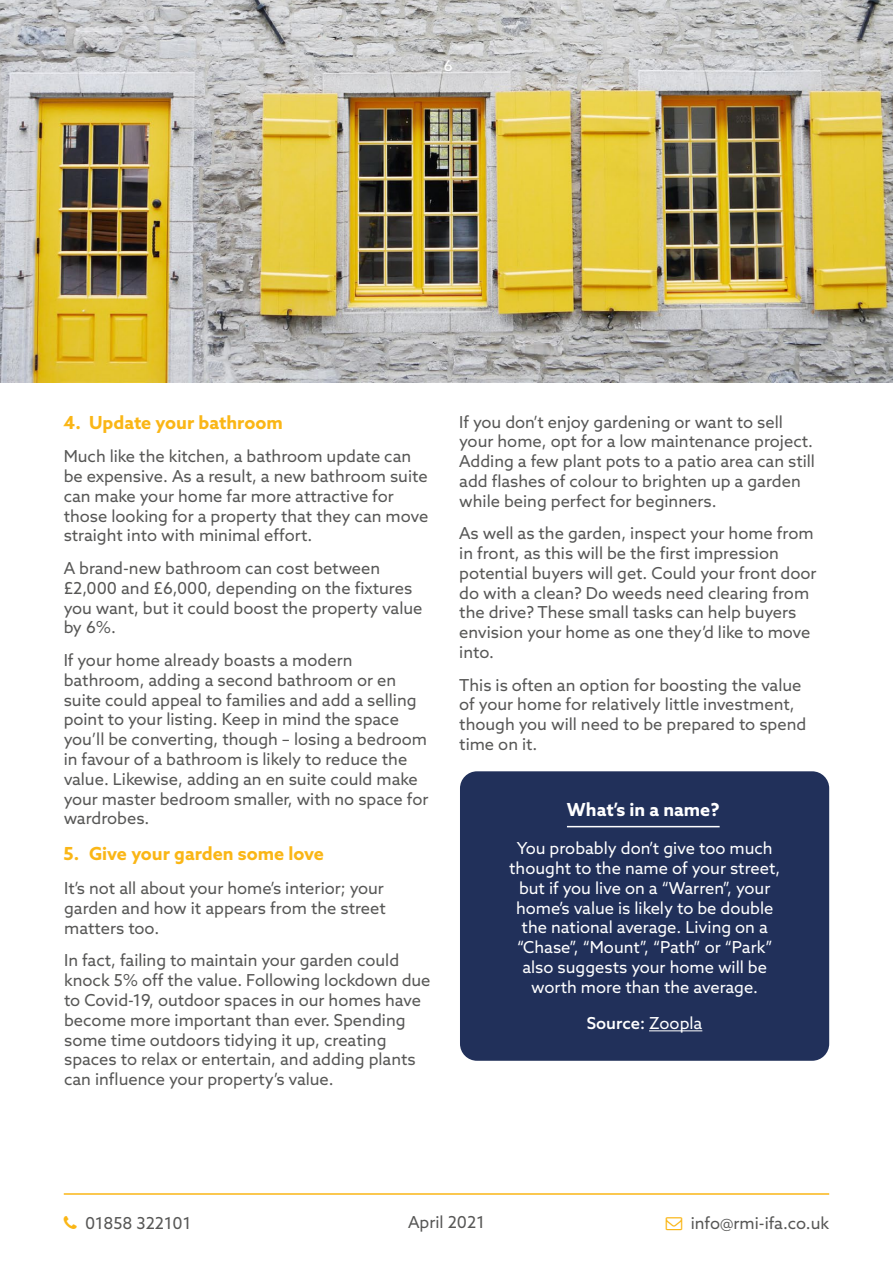
<style>
.page{position:relative;width:893px;height:1263px;background:#fff}
.page>*{position:absolute;margin:0;border:0;box-sizing:border-box;transform-origin:0 0}
.t1{font:700 18px "Azo Sans";color:#fab616}
.t2{font:700 18px "Azo Sans";color:#fff}
.t3{font:16.5px/19.8px "Azo Sans";color:#575756}
.t4{font:16.5px/19.8px "Azo Sans";color:#fff;text-align:center}
.t5{font:500 16.5px "Azo Sans";color:#fff}
.t6{font:15px "Azo Sans";color:#fff}
.s1{font-weight:400}
</style>
<div class="page">
<img style="left:0;top:0;width:893px;height:383px">
<hr style="left:64px;top:1193px;width:765px;height:2px;background:#fab616">
<div style="left:460px;top:771px;width:369px;height:290px;background:#21305a;border-radius:17px"></div>
<hr style="left:567px;top:826px;width:153px;height:1px;background:#fff">
<hr style="left:649px;top:1030px;width:53px;height:1px;background:#fff">
<p class="t6" style="left:444px;top:56px;width:10px">6</p>
<p class="t1" style="left:64px;top:410px;width:221px">4. Update your bathroom</p>
<p class="t3" style="left:64px;top:446px;width:366px">Much like the kitchen, a bathroom update can be expensive. As a result, a new bathroom suite can make your home far more attractive for those looking for a property that they can move straight into with minimal effort.</p>
<p class="t3" style="left:64px;top:558px;width:360px">A brand-new bathroom can cost between £2,000 and £6,000, depending on the fixtures you want, but it could boost the property value by 6%.</p>
<p class="t3" style="left:64px;top:650px;width:366px">If your home already boasts a modern bathroom, adding a second bathroom or en suite could appeal to families and add a selling point to your listing. Keep in mind the space you’ll be converting, though – losing a bedroom in favour of a bathroom is likely to reduce the value. Likewise, adding an en suite could make your master bedroom smaller, with no space for wardrobes.</p>
<p class="t1" style="left:64px;top:841px;width:262px">5. Give your garden some love</p>
<p class="t3" style="left:64px;top:878px;width:323px;text-align:justify">It’s not all about your home’s interior; your garden and how it appears from the street matters too.</p>
<p class="t3" style="left:64px;top:950px;width:368px">In fact, failing to maintain your garden could knock 5% off the value. Following lockdown due to Covid-19, outdoor spaces in our homes have become more important than ever. Spending some time outdoors tidying it up, creating spaces to relax or entertain, and adding plants can influence your property’s value.</p>
<p class="t3" style="left:459px;top:411px;width:357px">If you don’t enjoy gardening or want to sell your home, opt for a low maintenance project.<br>Adding a few plant pots to a patio area can still add flashes of colour to brighten up a garden while being perfect for beginners.</p>
<p class="t3" style="left:459px;top:523px;width:359px">As well as the garden, inspect your home from in front, as this will be the first impression potential buyers will get. Could your front door do with a clean? Do weeds need clearing from the drive? These small tasks can help buyers envision your home as one they’d like to move into.</p>
<p class="t3" style="left:459px;top:675px;width:349px">This is often an option for boosting the value of your home for relatively little investment, though you will need to be prepared to spend time on it.</p>
<p class="t2" style="left:567px;top:797px;width:154px">What’s in a name?</p>
<p class="t4" style="left:509px;top:838px;width:273px">You probably don’t give too much thought to the name of your street, but if you live on a “Warren”, your home’s value is likely to be double the national average. Living on a “Chase”, “Mount”, “Path” or “Park” also suggests your home will be worth more than the average.</p>
<p class="t5" style="left:587px;top:1012px;width:117px">Source: <span class="s1">Zoopla</span></p>
<p class="t3" style="left:408px;top:1212px;width:78px">April 2021</p>
<p class="t3" style="left:85px;top:1213px;width:108px">01858 322101</p>
<p class="t3" style="left:691px;top:1213px;width:140px">info@rmi-ifa.co.uk</p>
</div>
